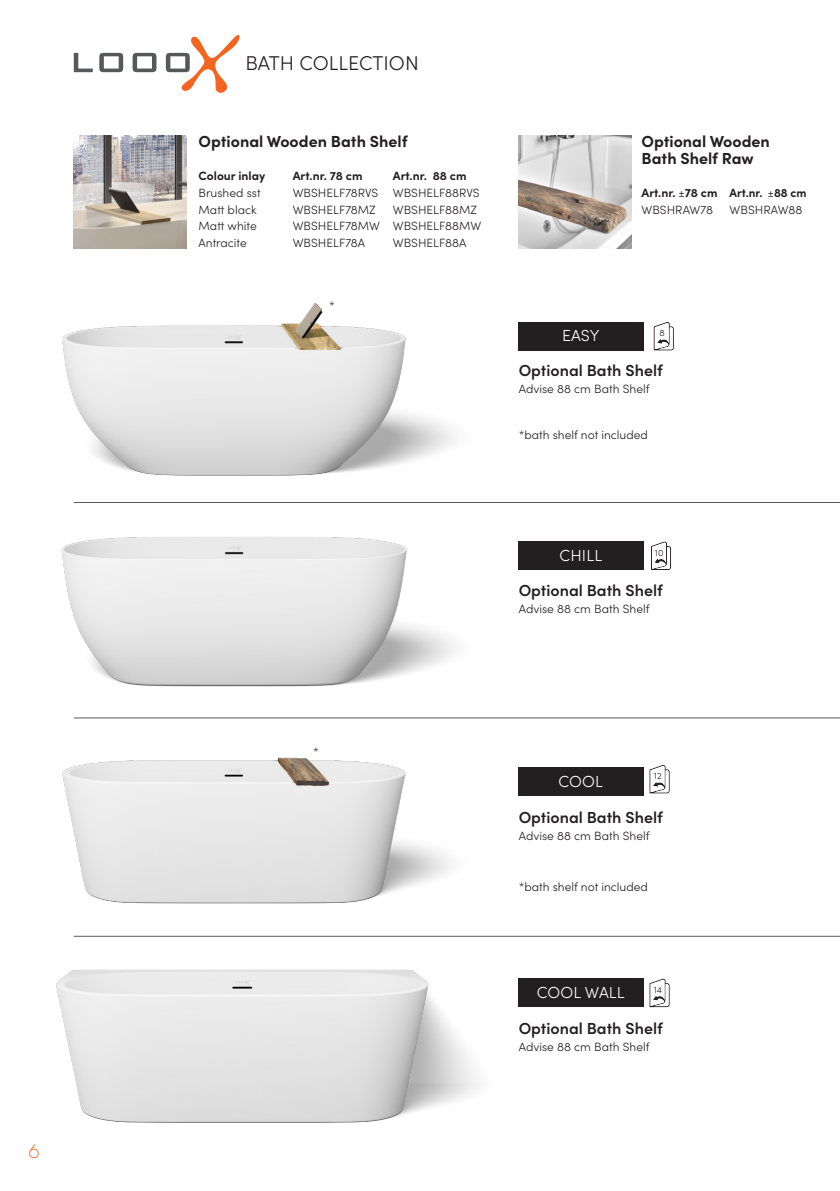
<style>
.page{position:relative;width:840px;height:1191px;background:#fff}
.page>*{position:absolute;margin:0;border:0;box-sizing:border-box;transform-origin:0 0}
.t1{font:300 20px "Sofia Pro";color:#231f20}
.t2{font:300 18px "Futura Std";color:#f36421}
.t3{font:600 16px "Sofia Pro";color:#231f20}
.t4{font:700 16px "Sofia Pro";color:#231f20}
.t5{font:300 16px "Sofia Pro";letter-spacing:.01em;color:#fff}
.t6{font:300 12px "Sofia Pro";color:#231f20}
.t7{font:700 12px "Sofia Pro";color:#231f20}
.t8{font:300 9.2px "Sofia Pro";color:#231f20}
.s1{font-weight:300}
</style>
<div class="page">
<svg style="left:74px;top:53px;width:19px;height:19px"></svg>
<svg style="left:99px;top:53px;width:24px;height:19px"></svg>
<svg style="left:132px;top:53px;width:24px;height:19px"></svg>
<svg style="left:166px;top:35px;width:74px;height:58px"></svg>
<img style="left:62px;top:213px;width:344px;height:131px">
<img style="left:61px;top:344px;width:394px;height:295px">
<img style="left:62px;top:639px;width:446px;height:251px">
<img style="left:56px;top:890px;width:467px;height:233px">
<div style="left:518px;top:322px;width:125px;height:28px;background:#231f20"></div>
<div style="left:518px;top:541px;width:125px;height:29px;background:#231f20"></div>
<div style="left:518px;top:767px;width:125px;height:28px;background:#231f20"></div>
<div style="left:518px;top:978px;width:125px;height:29px;background:#231f20"></div>
<hr style="left:74px;top:502px;width:765px;height:1px;background:#57585a">
<hr style="left:74px;top:717px;width:765px;height:1px;background:#57585a">
<hr style="left:74px;top:935px;width:765px;height:1px;background:#57585a">
<img style="left:74px;top:135px;width:112px;height:113px">
<img style="left:518px;top:135px;width:113px;height:113px">
<svg style="left:653px;top:322px;width:20px;height:28px"></svg>
<svg style="left:651px;top:541px;width:19px;height:29px"></svg>
<svg style="left:649px;top:765px;width:20px;height:28px"></svg>
<svg style="left:649px;top:978px;width:20px;height:29px"></svg>
<h2 class="t2" style="left:28px;top:1140px;width:13px">6</h2>
<p class="t1" style="left:245px;top:48px;width:175px">BATH COLLECTION</p>
<p class="t4" style="left:198px;top:129px;width:210px">Optional Wooden Bath Shelf</p>
<p class="t7" style="left:198px;top:167px;width:68px">Colour inlay</p>
<p class="t7" style="left:292px;top:167px;width:71px">Art.nr. 78 cm</p>
<p class="t7" style="left:392px;top:167px;width:75px">Art.nr. 88 cm</p>
<p class="t6" style="left:198px;top:184px;width:63px">Brushed sst</p>
<p class="t6" style="left:292px;top:184px;width:188px">WBSHELF78RVS WBSHELF88RVS</p>
<p class="t6" style="left:198px;top:201px;width:59px">Matt black</p>
<p class="t6" style="left:292px;top:201px;width:85px">WBSHELF78MZ</p>
<p class="t6" style="left:392px;top:201px;width:86px">WBSHELF88MZ</p>
<p class="t6" style="left:198px;top:217px;width:60px">Matt white</p>
<p class="t6" style="left:292px;top:217px;width:190px">WBSHELF78MW WBSHELF88MW</p>
<p class="t6" style="left:198px;top:234px;width:50px">Antracite</p>
<p class="t6" style="left:292px;top:234px;width:74px">WBSHELF78A</p>
<p class="t6" style="left:392px;top:234px;width:75px">WBSHELF88A</p>
<p class="t6" style="left:329px;top:297px;width:7px">*</p>
<p class="t4" style="left:641px;top:129px;width:130px">Optional Wooden</p>
<p class="t4" style="left:641px;top:146px;width:114px">Bath Shelf Raw</p>
<p class="t7" style="left:641px;top:184px;width:166px">Art.nr. <span class="s1">±</span>78 cm Art.nr. <span class="s1">±</span>88 cm</p>
<p class="t6" style="left:641px;top:201px;width:73px">WBSHRAW78</p>
<p class="t6" style="left:729px;top:201px;width:74px">WBSHRAW88</p>
<p class="t5" style="left:561px;top:324px;width:39px">EASY</p>
<p class="t8" style="left:659px;top:326px;width:7px">8</p>
<p class="t3" style="left:518px;top:358px;width:145px">Optional Bath Shelf</p>
<p class="t6" style="left:518px;top:380px;width:132px">Advise 88 cm Bath Shelf</p>
<p class="t6" style="left:518px;top:426px;width:131px">*bath shelf not included</p>
<p class="t5" style="left:559px;top:544px;width:44px">CHILL</p>
<p class="t8" style="left:654px;top:546px;width:10px">10</p>
<p class="t3" style="left:518px;top:578px;width:145px">Optional Bath Shelf</p>
<p class="t6" style="left:518px;top:600px;width:132px">Advise 88 cm Bath Shelf</p>
<p class="t6" style="left:313px;top:742px;width:7px">*</p>
<p class="t5" style="left:558px;top:769px;width:46px">COOL</p>
<p class="t8" style="left:653px;top:769px;width:9px">12</p>
<p class="t3" style="left:518px;top:805px;width:145px">Optional Bath Shelf</p>
<p class="t6" style="left:518px;top:827px;width:132px">Advise 88 cm Bath Shelf</p>
<p class="t6" style="left:518px;top:878px;width:131px">*bath shelf not included</p>
<p class="t5" style="left:536px;top:981px;width:89px">COOL WALL</p>
<p class="t8" style="left:653px;top:983px;width:10px">14</p>
<p class="t3" style="left:518px;top:1016px;width:145px">Optional Bath Shelf</p>
<p class="t6" style="left:518px;top:1038px;width:132px">Advise 88 cm Bath Shelf</p>
</div>
